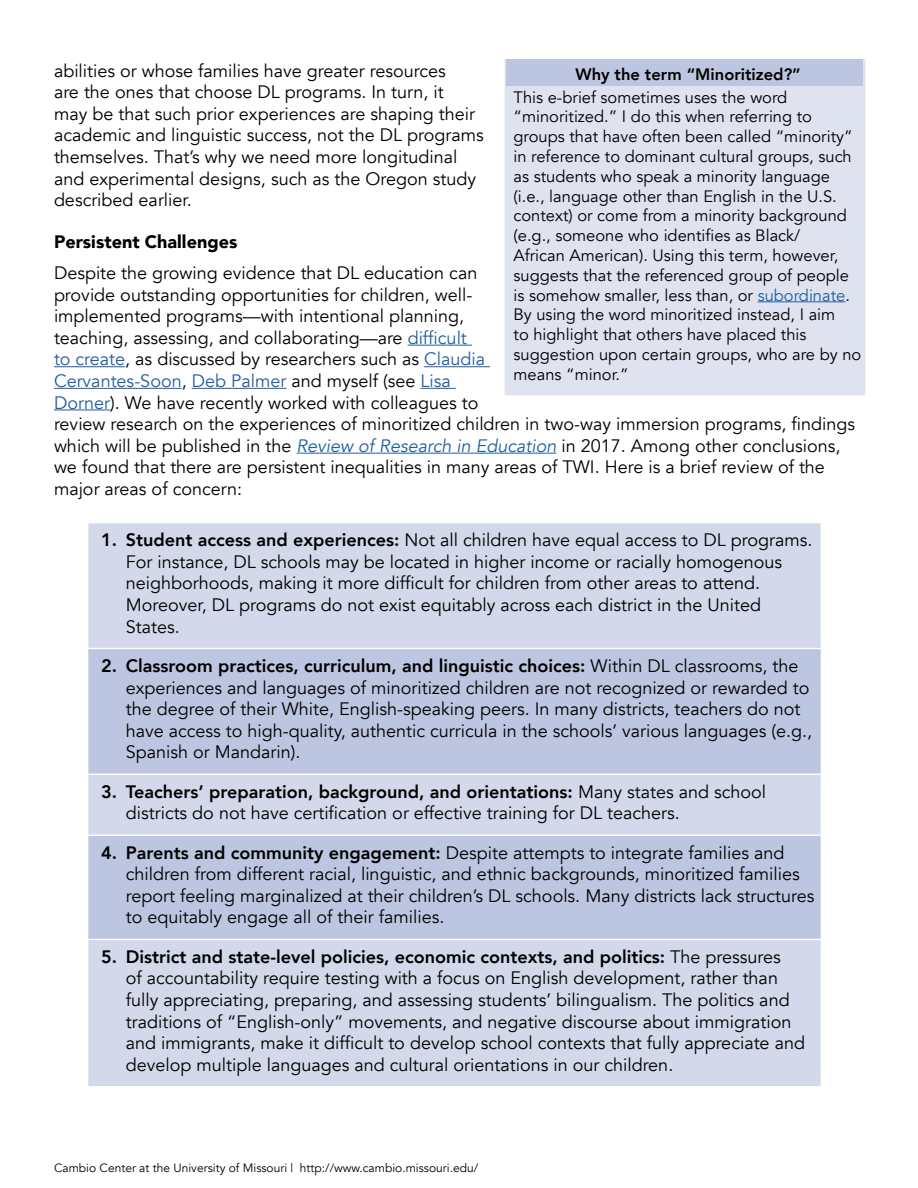
<style>
.page{position:relative;width:918px;height:1188px;background:#fff}
.page>*{position:absolute;margin:0;border:0;box-sizing:border-box;transform-origin:0 0}
.t1{font:18px/21.6px "Avenir";color:#000}
.t2{font:900 18px "Avenir";color:#000}
.t3{font:16.5px/19.8px "Avenir";color:#000}
.t4{font:800 16.5px "Avenir";color:#000}
.t5{font:12px "Avenir";color:#000}
.s1{color:#215e9e}
.s2{font-style:italic;color:#215e9e}
.s3{font-weight:800}
</style>
<div class="page">
<hr style="left:408px;top:345px;width:64px;height:1px;background:#215e9e">
<hr style="left:54px;top:366px;width:71px;height:1px;background:#215e9e">
<hr style="left:424px;top:366px;width:66px;height:1px;background:#215e9e">
<hr style="left:54px;top:388px;width:128px;height:1px;background:#215e9e">
<hr style="left:192px;top:388px;width:94px;height:1px;background:#215e9e">
<hr style="left:420px;top:388px;width:36px;height:1px;background:#215e9e">
<hr style="left:54px;top:409px;width:56px;height:1px;background:#215e9e">
<hr style="left:297px;top:453px;width:259px;height:1px;background:#215e9e">
<div style="left:88px;top:523px;width:733px;height:563px;background:#d3d8ea"></div>
<svg style="left:88px;top:649px;width:733px;height:290px;background:#c1cae2"></svg>
<hr style="left:87px;top:774px;width:735px;height:1px;background:#fff">
<hr style="left:87px;top:835px;width:735px;height:1px;background:#fff">
<hr style="left:87px;top:939px;width:735px;height:1px;background:#fff">
<hr style="left:87px;top:648px;width:735px;height:1px;background:#fff">
<div style="left:493px;top:47px;width:385px;height:360px;background:#dfe3f0;border:12px solid #fff"></div>
<div style="left:507px;top:60px;width:356px;height:26px;background:#bdc6e0"></div>
<hr style="left:758px;top:301px;width:87px;height:1px;background:#215e9e">
<p class="t1" style="left:54px;top:60px;width:431px">abilities or whose families have greater resources<br>are the ones that choose DL programs. In turn, it<br>may be that such prior experiences are shaping their academic and linguistic success, not the DL programs themselves. That’s why we need more longitudinal and experimental designs, such as the Oregon study described earlier.</p>
<p class="t2" style="left:54px;top:226px;width:185px">Persistent Challenges</p>
<p class="t1" style="left:54px;top:262px;width:803px">Despite the growing evidence that DL education can<br>provide outstanding opportunities for children, well-<br>implemented programs—with intentional planning,<br>teaching, assessing, and collaborating—are <span class="s1">difficult<br>to create</span>, as discussed by researchers such as <span class="s1">Claudia<br>Cervantes-Soon</span>, <span class="s1">Deb Palmer</span> and myself (see <span class="s1">Lisa<br>Dorner</span>). We have recently worked with colleagues to<br>review research on the experiences of minoritized children in two-way immersion programs, findings which will be published in the <span class="s2">Review of Research in Education</span> in 2017. Among other conclusions, we found that there are persistent inequalities in many areas of TWI. Here is a brief review of the major areas of concern:</p>
<p class="t1" style="left:126px;top:529px;width:688px;text-indent:-24px"><span class="s3">1. Student access and experiences:</span> Not all children have equal access to DL programs.<br>For instance, DL schools may be located in higher income or racially homogenous neighborhoods, making it more difficult for children from other areas to attend.<br>Moreover, DL programs do not exist equitably across each district in the United States.</p>
<p class="t1" style="left:126px;top:655px;width:688px;text-indent:-24px"><span class="s3">2. Classroom practices, curriculum, and linguistic choices:</span> Within DL classrooms, the experiences and languages of minoritized children are not recognized or rewarded to the degree of their White, English-speaking peers. In many districts, teachers do not have access to high-quality, authentic curricula in the schools’ various languages (e.g., Spanish or Mandarin).</p>
<p class="t1" style="left:126px;top:781px;width:642px;text-indent:-24px"><span class="s3">3. Teachers’ preparation, background, and orientations:</span> Many states and school districts do not have certification or effective training for DL teachers.</p>
<p class="t1" style="left:126px;top:842px;width:690px;text-indent:-24px"><span class="s3">4. Parents and community engagement:</span> Despite attempts to integrate families and children from different racial, linguistic, and ethnic backgrounds, minoritized families report feeling marginalized at their children’s DL schools. Many districts lack structures to equitably engage all of their families.</p>
<p class="t1" style="left:126px;top:946px;width:681px;text-indent:-24px"><span class="s3">5. District and state-level policies, economic contexts, and politics:</span> The pressures<br>of accountability require testing with a focus on English development, rather than fully appreciating, preparing, and assessing students’ bilingualism. The politics and traditions of “English-only” movements, and negative discourse about immigration and immigrants, make it difficult to develop school contexts that fully appreciate and develop multiple languages and cultural orientations in our children.</p>
<p class="t4" style="left:576px;top:62px;width:227px">Why the term “Minoritized?”</p>
<p class="t3" style="left:514px;top:87px;width:349px">This e-brief sometimes uses the word “minoritized.” I do this when referring to groups that have often been called “minority” in reference to dominant cultural groups, such as students who speak a minority language (i.e., language other than English in the U.S. context) or come from a minority background (e.g., someone who identifies as Black/<br>African American). Using this term, however, suggests that the referenced group of people is somehow smaller, less than, or <span class="s1">subordinate</span>.<br>By using the word minoritized instead, I aim<br>to highlight that others have placed this suggestion upon certain groups, who are by no means “minor.”</p>
<p class="t5" style="left:54px;top:1160px;width:426px">Cambio Center at the University of Missouri | http://www.cambio.missouri.edu/</p>
</div>
